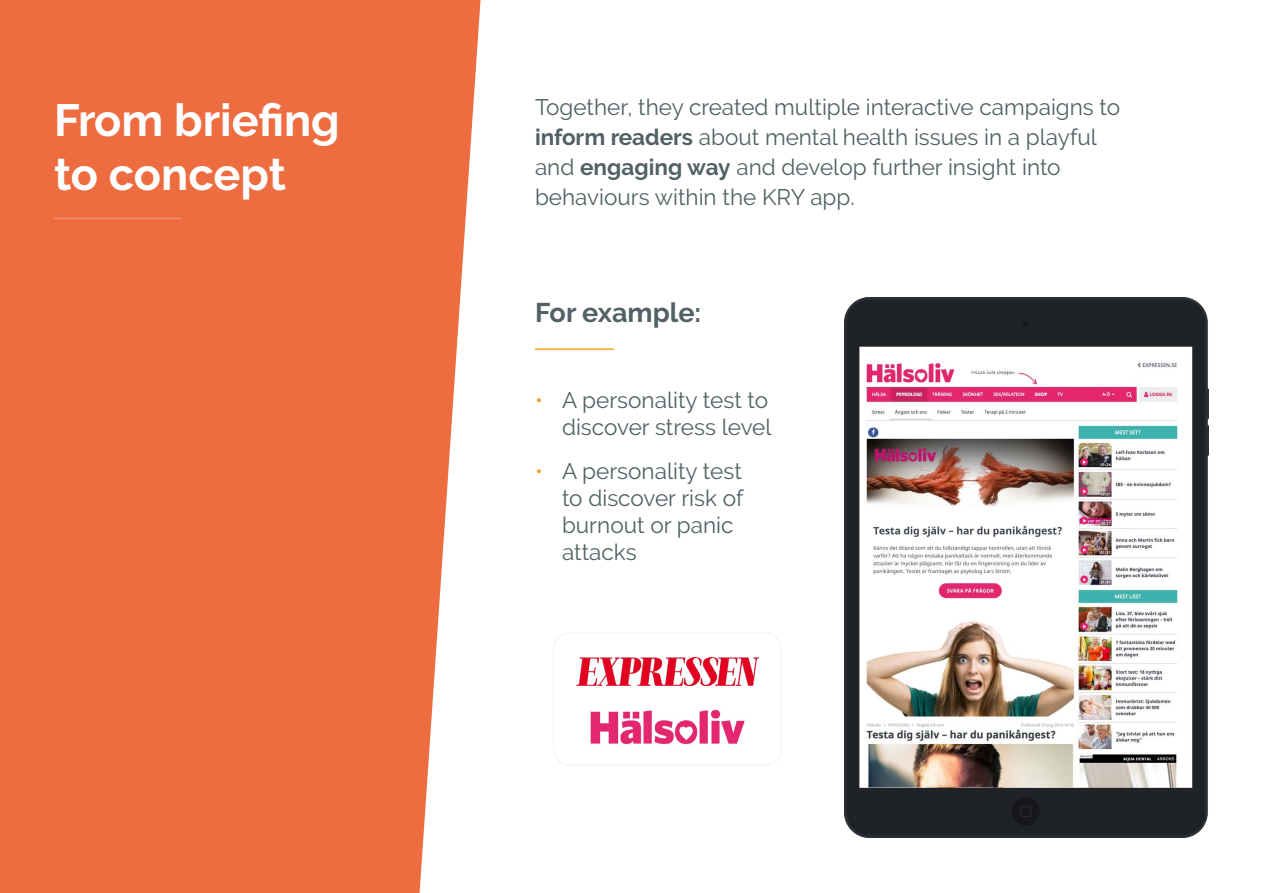
<style>
.page{position:relative;width:1263px;height:893px;background:#fff}
.page>*{position:absolute;margin:0;border:0;box-sizing:border-box;transform-origin:0 0}
.t1{font:700 45px/54px "Raleway";color:#fff}
.t2{font:700 27px "Raleway";color:#526164}
.t3{font:22.5px/27px "Raleway";color:#526164}
.s1{font-weight:700}
.s2{color:#f59a30}
</style>
<div class="page">
<div style="left:0;top:0;width:480px;height:893px;background:#ed6d41"></div>
<img style="left:845px;top:297px;width:364px;height:541px">
<div style="left:553px;top:632px;width:229px;height:134px;border:2px solid #f6f6f6;border-radius:17px"></div>
<hr style="left:535px;top:348px;width:79px;height:2px;background:#faa126">
<hr style="left:54px;top:218px;width:128px;height:1px;background:#fff">
<img style="left:590px;top:709px;width:155px;height:36px">
<img style="left:576px;top:658px;width:182px;height:27px">
<h1 class="t1" style="left:54px;top:93px;width:287px">From briefing to concept</h1>
<p class="t3" style="left:535px;top:92px;width:587px;line-height:30px">Together, they created multiple interactive campaigns to <span class="s1">inform readers</span> about mental health issues in a playful and <span class="s1">engaging way</span> and develop further insight into behaviours within the KRY app.</p>
<p class="t2" style="left:535px;top:297px;width:168px">For example:</p>
<p class="t3" style="left:535px;top:386px;width:238px;text-align:right"><span class="s2">•</span> A personality test to discover stress level</p>
<p class="t3" style="left:562px;top:457px;width:183px;text-indent:-27px"><span class="s2">•</span> A personality test to discover risk of burnout or panic attacks</p>
</div>
